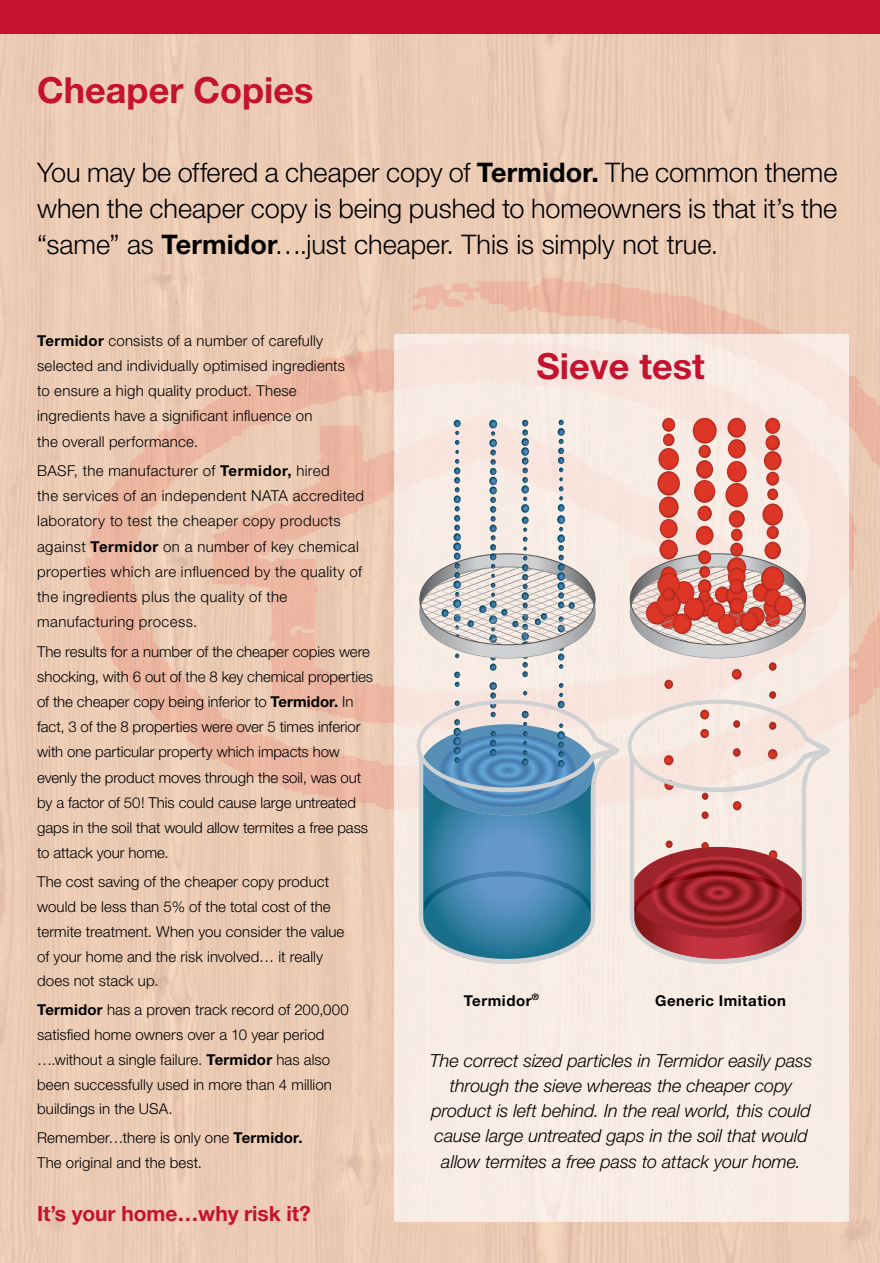
<style>
.page{position:relative;width:880px;height:1263px;background:#fff}
.page>*{position:absolute;margin:0;border:0;box-sizing:border-box;transform-origin:0 0}
.t1{font:700 36px "Helvetica Neue";color:#c4122f}
.t2{font:300 27px/36px "Helvetica Neue";letter-spacing:-.005em;color:#000;text-align:justify}
.t3{font:700 21px "Helvetica Neue";letter-spacing:-.005em;color:#c4122f}
.t4{font:italic 300 18px/25.2px "Helvetica Neue";letter-spacing:-.005em;color:#000;text-align:center}
.t5{font:300 15px/25.2px "Helvetica Neue";letter-spacing:.005em;color:#000}
.t6{font:300 15px/25.2px "Helvetica Neue";letter-spacing:.025em;color:#000}
.t7{font:700 15px "Helvetica Neue";letter-spacing:.035em;color:#000}
.s1{font-weight:700}
</style>
<div class="page">
<div style="left:0;top:33px;width:879px;height:1230px;background:#eccbb5"></div>
<div style="left:0;top:0;width:879px;height:33px;background:#c4122f"></div>
<svg style="left:84px;top:275px;width:795px;height:538px;fill:#ebc8b2"></svg>
<div style="left:393px;top:334px;width:455px;height:887px;background:#f8ece4"></div>
<svg style="left:419px;top:420px;width:175px;height:280px"></svg>
<svg style="left:568px;top:602px;width:6px;height:7px"></svg>
<svg style="left:664px;top:680px;width:8px;height:9px"></svg>
<svg style="left:731px;top:669px;width:10px;height:10px"></svg>
<svg style="left:768px;top:662px;width:8px;height:9px"></svg>
<svg style="left:768px;top:691px;width:7px;height:8px"></svg>
<svg style="left:630px;top:554px;width:175px;height:104px"></svg>
<svg style="left:660px;top:567px;width:16px;height:17px"></svg>
<svg style="left:692px;top:418px;width:24px;height:25px"></svg>
<svg style="left:693px;top:480px;width:21px;height:23px"></svg>
<svg style="left:673px;top:581px;width:21px;height:23px"></svg>
<svg style="left:694px;top:595px;width:20px;height:21px"></svg>
<svg style="left:695px;top:526px;width:18px;height:19px"></svg>
<svg style="left:695px;top:460px;width:17px;height:18px"></svg>
<svg style="left:697px;top:506px;width:14px;height:15px"></svg>
<svg style="left:697px;top:579px;width:14px;height:15px"></svg>
<svg style="left:698px;top:550px;width:12px;height:14px"></svg>
<svg style="left:698px;top:445px;width:12px;height:13px"></svg>
<svg style="left:698px;top:590px;width:12px;height:12px"></svg>
<svg style="left:699px;top:566px;width:10px;height:12px"></svg>
<svg style="left:714px;top:587px;width:15px;height:16px"></svg>
<svg style="left:727px;top:439px;width:18px;height:19px"></svg>
<svg style="left:725px;top:483px;width:22px;height:24px"></svg>
<svg style="left:725px;top:585px;width:21px;height:22px"></svg>
<svg style="left:728px;top:510px;width:16px;height:17px"></svg>
<svg style="left:726px;top:461px;width:20px;height:21px"></svg>
<svg style="left:726px;top:557px;width:19px;height:21px"></svg>
<svg style="left:727px;top:418px;width:18px;height:20px"></svg>
<svg style="left:727px;top:568px;width:18px;height:19px"></svg>
<svg style="left:729px;top:597px;width:14px;height:17px"></svg>
<svg style="left:729px;top:579px;width:14px;height:15px"></svg>
<svg style="left:730px;top:543px;width:12px;height:13px"></svg>
<svg style="left:730px;top:529px;width:12px;height:12px"></svg>
<svg style="left:659px;top:519px;width:18px;height:19px"></svg>
<svg style="left:657px;top:471px;width:22px;height:24px"></svg>
<svg style="left:658px;top:448px;width:20px;height:22px"></svg>
<svg style="left:658px;top:496px;width:20px;height:22px"></svg>
<svg style="left:752px;top:583px;width:17px;height:19px"></svg>
<svg style="left:659px;top:540px;width:18px;height:19px"></svg>
<svg style="left:662px;top:418px;width:12px;height:14px"></svg>
<svg style="left:662px;top:434px;width:12px;height:12px"></svg>
<svg style="left:760px;top:566px;width:23px;height:25px"></svg>
<svg style="left:762px;top:504px;width:20px;height:21px"></svg>
<svg style="left:763px;top:597px;width:18px;height:20px"></svg>
<svg style="left:763px;top:451px;width:18px;height:19px"></svg>
<svg style="left:763px;top:589px;width:17px;height:18px"></svg>
<svg style="left:764px;top:542px;width:16px;height:17px"></svg>
<svg style="left:764px;top:418px;width:15px;height:16px"></svg>
<svg style="left:765px;top:435px;width:14px;height:15px"></svg>
<svg style="left:765px;top:472px;width:13px;height:14px"></svg>
<svg style="left:766px;top:526px;width:12px;height:13px"></svg>
<svg style="left:766px;top:488px;width:11px;height:12px"></svg>
<svg style="left:645px;top:602px;width:21px;height:22px"></svg>
<svg style="left:683px;top:598px;width:21px;height:23px"></svg>
<svg style="left:672px;top:613px;width:19px;height:21px"></svg>
<svg style="left:706px;top:602px;width:18px;height:20px"></svg>
<svg style="left:717px;top:614px;width:18px;height:20px"></svg>
<svg style="left:746px;top:607px;width:18px;height:19px"></svg>
<svg style="left:739px;top:612px;width:19px;height:20px"></svg>
<svg style="left:773px;top:596px;width:19px;height:19px"></svg>
<svg style="left:656px;top:591px;width:24px;height:26px"></svg>
<svg style="left:657px;top:573px;width:22px;height:24px"></svg>
<svg style="left:662px;top:588px;width:12px;height:13px"></svg>
<svg style="left:416px;top:700px;width:203px;height:264px"></svg>
<svg style="left:627px;top:700px;width:202px;height:264px"></svg>
<h1 class="t1" style="left:37px;top:68px;width:277px">Cheaper Copies</h1>
<h2 class="t2" style="left:37px;top:153px;width:801px">You may be offered a cheaper copy of <span class="s1">Termidor.</span> The common theme when the cheaper copy is being pushed to homeowners is that it’s the “same” as <span class="s1">Termidor</span>….just cheaper. This is simply not true.</h2>
<p class="t5" style="left:37px;top:327px;width:309px"><span class="s1">Termidor</span> consists of a number of carefully selected and individually optimised ingredients to ensure a high quality product. These ingredients have a significant influence on<br>the overall performance.</p>
<p class="t6" style="left:37px;top:458px;width:328px">BASF, the manufacturer of <span class="s1">Termidor,</span> hired<br>the services of an independent NATA accredited laboratory to test the cheaper copy products against <span class="s1">Termidor</span> on a number of key chemical properties which are influenced by the quality of the ingredients plus the quality of the manufacturing process.</p>
<p class="t5" style="left:37px;top:638px;width:337px">The results for a number of the cheaper copies were shocking, with 6 out of the 8 key chemical properties of the cheaper copy being inferior to <span class="s1">Termidor.</span> In fact, 3 of the 8 properties were over 5 times inferior with one particular property which impacts how evenly the product moves through the soil, was out by a factor of 50! This could cause large untreated gaps in the soil that would allow termites a free pass to attack your home.</p>
<p class="t5" style="left:37px;top:869px;width:308px;line-height:24.8px">The cost saving of the cheaper copy product would be less than 5% of the total cost of the termite treatment. When you consider the value of your home and the risk involved… it really does not stack up.</p>
<p class="t5" style="left:37px;top:997px;width:313px;line-height:24.8px"><span class="s1">Termidor</span> has a proven track record of 200,000 satisfied home owners over a 10 year period ….without a single failure. <span class="s1">Termidor</span> has also been successfully used in more than 4 million buildings in the USA.</p>
<p class="t5" style="left:37px;top:1125px;width:267px;line-height:24.8px">Remember…there is only one <span class="s1">Termidor.<br></span>The original and the best.</p>
<h3 class="t3" style="left:37px;top:1200px;width:275px">It’s your home…why risk it?</h3>
<h1 class="t1" style="left:536px;top:344px;width:170px">Sieve test</h1>
<p class="t7" style="left:463px;top:991px;width:77px">Termidor<sup>®</sup></p>
<p class="t7" style="left:654px;top:991px;width:133px">Generic Imitation</p>
<p class="t4" style="left:429px;top:1047px;width:384px">The correct sized particles in Termidor easily pass through the sieve whereas the cheaper copy product is left behind. In the real world, this could cause large untreated gaps in the soil that would allow termites a free pass to attack your home.</p>
</div>
